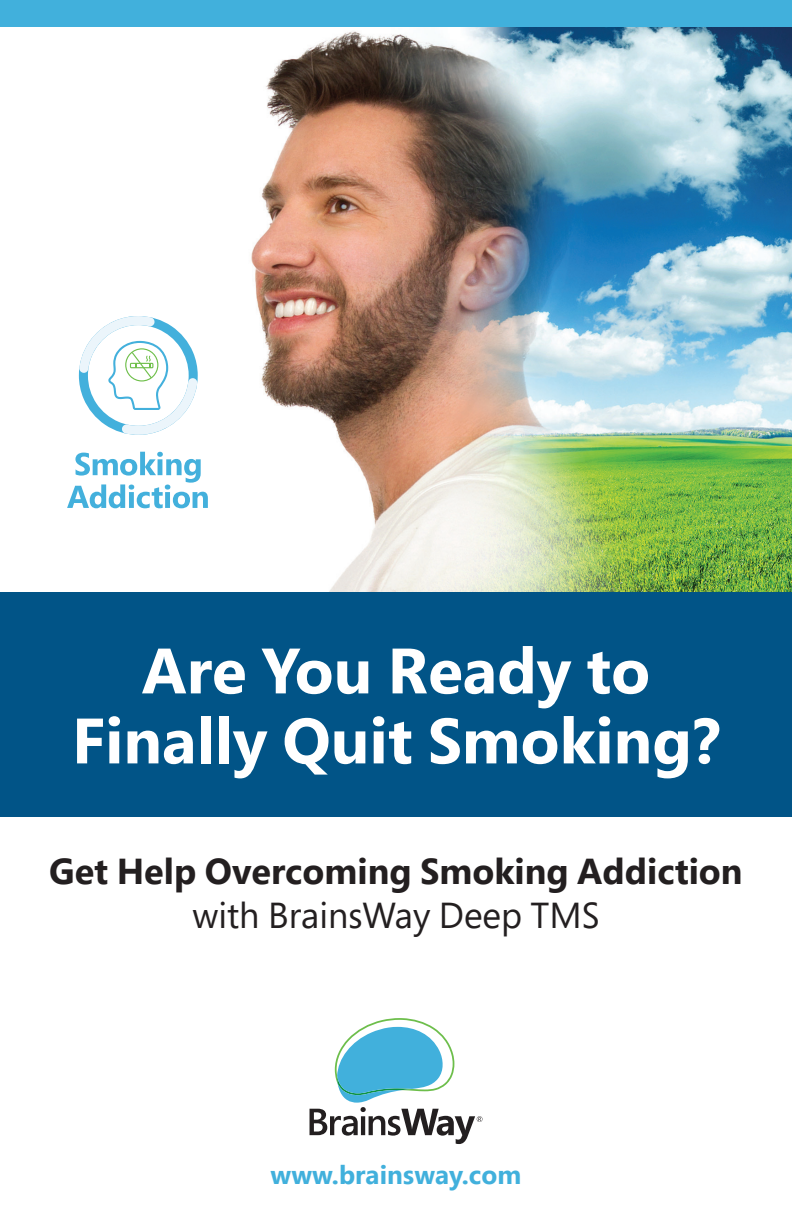
<style>
.page{position:relative;width:792px;height:1224px;background:#fff}
.page>*{position:absolute;margin:0;border:0;box-sizing:border-box;transform-origin:0 0}
.t1{font:700 64px "Segoe Pro";color:#fff}
.t2{font:700 36px "Segoe Pro";color:#231f20}
.t3{font:36px "Segoe Pro";color:#231f20}
.t4{font:700 26.2px "Segoe Pro";color:#41b0dc}
</style>
<div class="page">
<img style="left:251px;top:27px;width:541px;height:565px">
<div style="left:0;top:592px;width:792px;height:225px;background:#015487"></div>
<svg style="left:79px;top:316px;width:119px;height:119px"></svg>
<svg style="left:67px;top:452px;width:141px;height:56px"></svg>
<div style="left:0;top:0;width:792px;height:27px;background:#41b0dc"></div>
<svg style="left:310px;top:1018px;width:172px;height:126px"></svg>
<p class="t1" style="left:142px;top:625px;width:510px">Are You Ready to</p>
<p class="t1" style="left:72px;top:695px;width:650px">Finally Quit Smoking?</p>
<p class="t2" style="left:49px;top:846px;width:695px">Get Help Overcoming Smoking Addiction</p>
<p class="t3" style="left:192px;top:890px;width:409px">with BrainsWay Deep TMS</p>
<p class="t4" style="left:271px;top:1156px;width:252px">www.brainsway.com</p>
</div>
